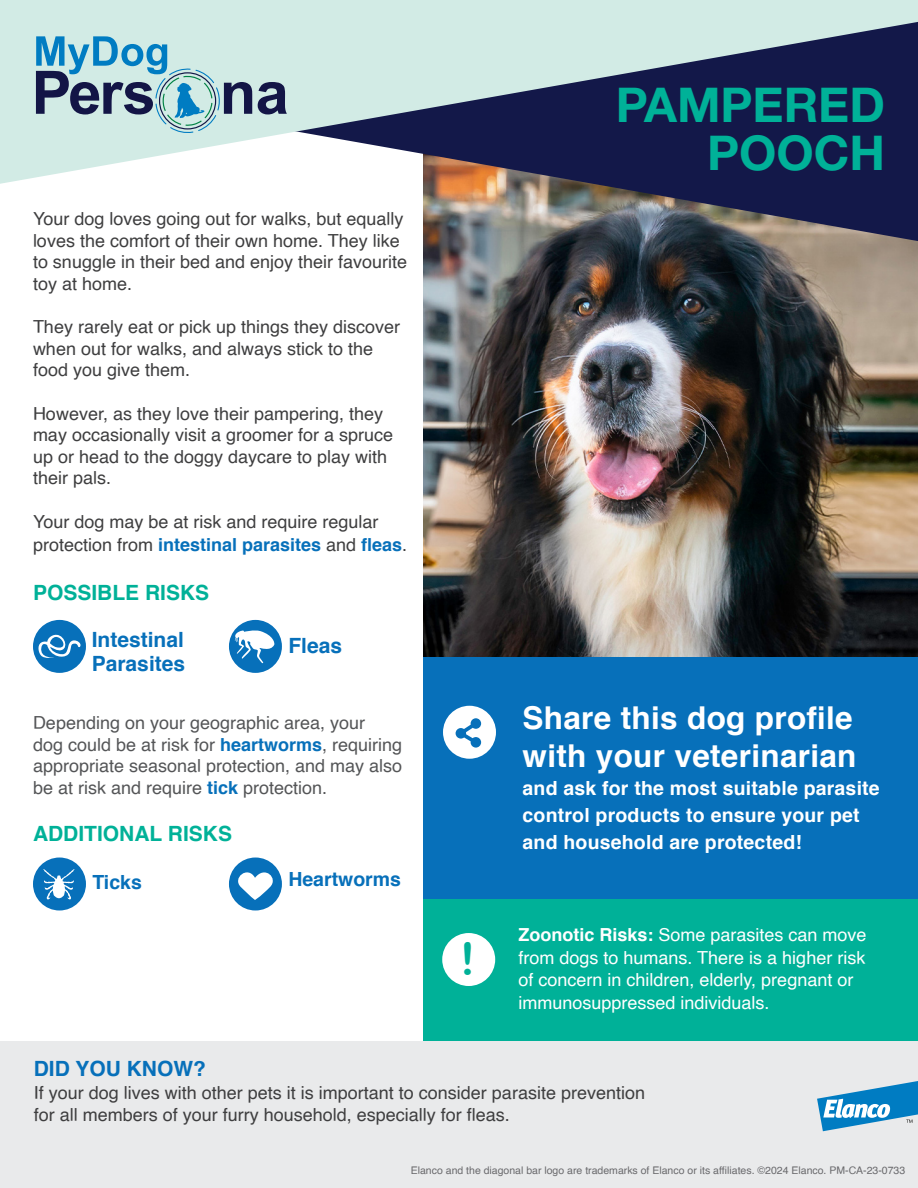
<style>
.page{position:relative;width:918px;height:1188px;background:#fff}
.page>*{position:absolute;margin:0;border:0;box-sizing:border-box;transform-origin:0 0}
.t1{font:700 48px "Helvetica Neue LT Std";color:#00b198}
.t2{font:45px "Arial Rounded MT Bold";color:#00b198}
.t3{font:700 31.5px "Helvetica";letter-spacing:.01em;color:#fff}
.t4{font:700 21px/24px "Helvetica";color:#0770ba}
.t5{font:700 21px "Helvetica";color:#00b198}
.t6{font:700 19.5px/27px "Helvetica";letter-spacing:.01em;color:#fff}
.t7{font:700 19.5px "Helvetica";color:#0770ba}
.t8{font:18px/21.6px "Helvetica";color:#3e3e3f}
.t9{font:18px/21.6px "Helvetica";color:#545557}
.t10{font:18px/22.5px "Helvetica";color:#fff;text-align:justify}
.t11{font:10.5px "Helvetica";color:#69696c}
.s1{font-weight:700;color:#0770ba}
.s2{font-weight:700}
</style>
<div class="page">
<div style="left:423px;top:882px;width:495px;height:159px;background:#00b198"></div>
<div style="left:0;top:1041px;width:918px;height:147px;background:#e9eaeb"></div>
<img style="left:423px;top:241px;width:495px;height:416px">
<img style="left:423px;top:184px;width:495px;height:57px">
<svg style="left:0;top:0;width:918px;height:184px;background:#8996a6"></svg>
<svg style="left:36px;top:36px;width:216px;height:97px;background:#99bcc8"></svg>
<svg style="left:258px;top:82px;width:29px;height:32px"></svg>
<div style="left:229px;top:620px;width:53px;height:53px;background:#0770ba;border-radius:50%"></div>
<svg style="left:235px;top:629px;width:40px;height:35px"></svg>
<div style="left:229px;top:858px;width:53px;height:52px;background:#0770ba;border-radius:50%"></div>
<svg style="left:231px;top:865px;width:48px;height:35px"></svg>
<div style="left:423px;top:657px;width:495px;height:242px;background:#0770ba"></div>
<svg style="left:443px;top:706px;width:53px;height:53px"></svg>
<div style="left:442px;top:933px;width:53px;height:53px;background:#fff;border-radius:50%"></div>
<div style="left:33px;top:620px;width:53px;height:53px;background:#0770ba;border-radius:50%"></div>
<svg style="left:37px;top:631px;width:44px;height:27px"></svg>
<svg style="left:817px;top:1081px;width:101px;height:50px"></svg>
<div style="left:33px;top:858px;width:53px;height:52px;background:#0770ba;border-radius:50%"></div>
<svg style="left:43px;top:869px;width:32px;height:31px"></svg>
<p class="t8" style="left:33px;top:209px;width:376px">Your dog loves going out for walks, but equally loves the comfort of their own home. They like to snuggle in their bed and enjoy their favourite toy at home.</p>
<p class="t8" style="left:33px;top:317px;width:369px">They rarely eat or pick up things they discover when out for walks, and always stick to the food you give them.</p>
<p class="t8" style="left:33px;top:403px;width:362px">However, as they love their pampering, they may occasionally visit a groomer for a spruce up or head to the doggy daycare to play with their pals.</p>
<p class="t8" style="left:33px;top:510px;width:376px;line-height:23.4px">Your dog may be at risk and require regular protection from <span class="s1">intestinal parasites</span> and <span class="s1">fleas</span>.</p>
<p class="t5" style="left:33px;top:575px;width:178px">POSSIBLE RISKS</p>
<p class="t4" style="left:92px;top:628px;width:95px">Intestinal<br>Parasites</p>
<p class="t4" style="left:288px;top:634px;width:55px">Fleas</p>
<p class="t9" style="left:33px;top:713px;width:371px">Depending on your geographic area, your<br>dog could be at risk for <span class="s1">heartworms</span>, requiring appropriate seasonal protection, and may also be at risk and require <span class="s1">tick</span> protection.</p>
<p class="t5" style="left:33px;top:816px;width:201px">ADDITIONAL RISKS</p>
<p class="t7" style="left:92px;top:866px;width:51px">Ticks</p>
<p class="t7" style="left:288px;top:863px;width:114px">Heartworms</p>
<p class="t1" style="left:616px;top:76px;width:271px">PAMPERED</p>
<p class="t1" style="left:707px;top:124px;width:179px">POOCH</p>
<p class="t2" style="left:460px;top:932px;width:16px">!</p>
<p class="t3" style="left:523px;top:693px;width:332px">Share this dog profile</p>
<p class="t3" style="left:523px;top:730px;width:335px">with your veterinarian</p>
<p class="t6" style="left:523px;top:775px;width:359px">and ask for the most suitable parasite control products to ensure your pet</p>
<p class="t6" style="left:523px;top:829px;width:281px">and household are protected!</p>
<p class="t10" style="left:519px;top:924px;width:350px"><span class="s2">Zoonotic Risks:</span> Some parasites can move from dogs to humans. There is a higher risk of concern in children, elderly, pregnant or</p>
<p class="t10" style="left:519px;top:992px;width:253px">immunosuppressed individuals.</p>
<p class="t4" style="left:34px;top:1057px;width:174px">DID YOU KNOW?</p>
<p class="t8" style="left:34px;top:1082px;width:613px">If your dog lives with other pets it is important to consider parasite prevention</p>
<p class="t8" style="left:34px;top:1105px;width:478px">for all members of your furry household, especially for fleas.</p>
<p class="t11" style="left:411px;top:1163px;width:496px">Elanco and the diagonal bar logo are trademarks of Elanco or its affiliates. ©2024 Elanco. PM-CA-23-0733</p>
</div>
